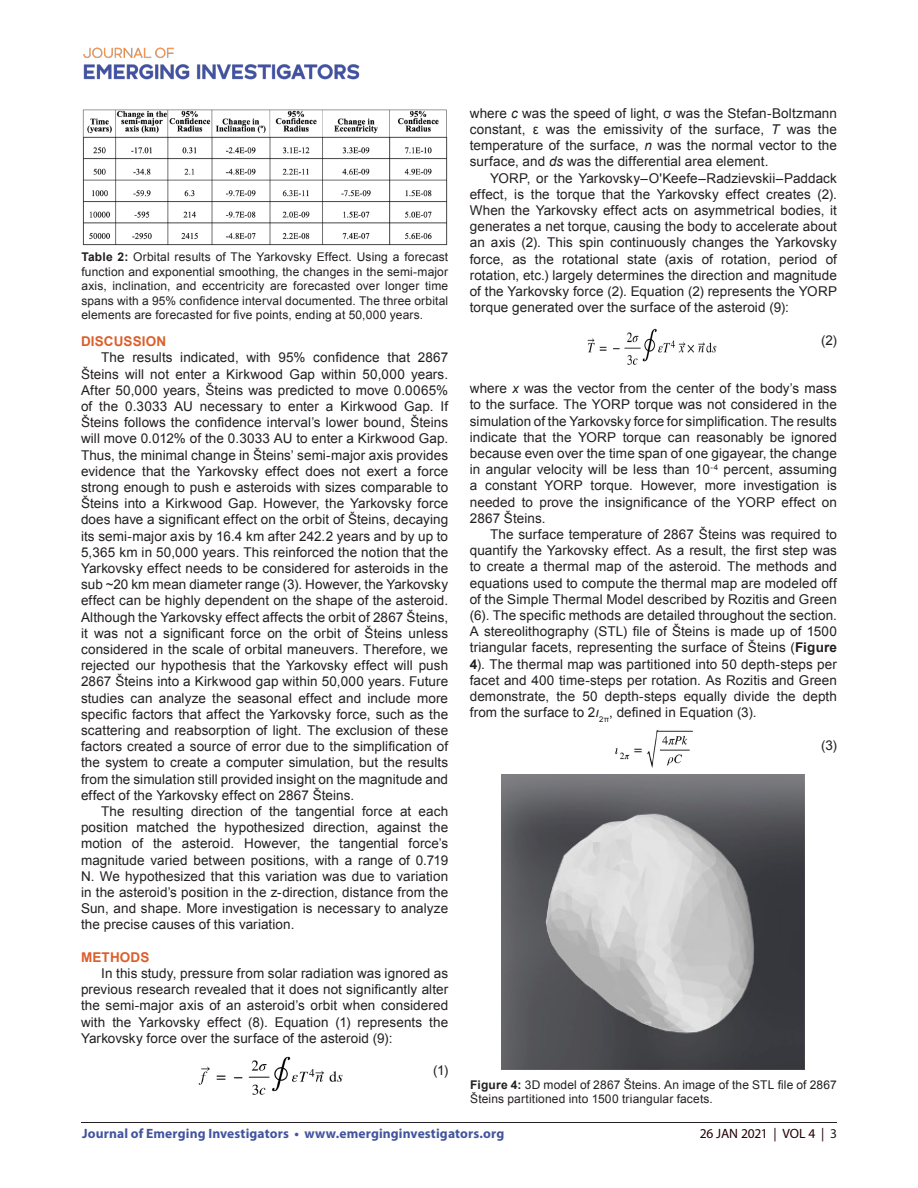
<style>
.page{position:relative;width:918px;height:1188px;background:#fff}
.page>*{position:absolute;margin:0;border:0;box-sizing:border-box;transform-origin:0 0}
.t1{font:13.5px/16.2px "Arial";letter-spacing:.005em;color:#231f20;text-align:justify}
.t2{font:700 13.5px "Myriad Pro";letter-spacing:.01em;color:#42549e}
.t3{font:700 13.5px "Arial";letter-spacing:.015em;color:#dc5f2b}
.t4{font:13.5px "Myriad Pro";letter-spacing:-.015em;color:#230000}
.t5{font:12px/14.4px "Arial";letter-spacing:.01em;color:#231f20}
.s1{font-weight:700}
.s2{font-style:italic}
.s3{color:#231f20}
</style>
<div class="page">
<hr style="left:81px;top:1122px;width:756px;height:1px;background:#231f20">
<img style="left:83px;top:47px;width:277px;height:33px">
<img style="left:501px;top:774px;width:304px;height:296px">
<img style="left:82px;top:109px;width:366px;height:136px">
<img style="left:198px;top:1056px;width:145px;height:39px">
<img style="left:587px;top:328px;width:130px;height:37px">
<img style="left:615px;top:730px;width:78px;height:38px">
<p class="t5" style="left:81px;top:250px;width:368px;text-align:justify"><span class="s1">Table 2:</span> Orbital results of The Yarkovsky Effect. Using a forecast function and exponential smoothing, the changes in the semi-major axis, inclination, and eccentricity are forecasted over longer time spans with a 95% confidence interval documented. The three orbital elements are forecasted for five points, ending at 50,000 years.</p>
<p class="t3" style="left:81px;top:333px;width:87px">DISCUSSION</p>
<p class="t1" style="left:81px;top:350px;width:369px;text-indent:20px">The results indicated, with 95% confidence that 2867<br>Šteins will not enter a Kirkwood Gap within 50,000 years.<br>After 50,000 years, Šteins was predicted to move 0.0065% of the 0.3033 AU necessary to enter a Kirkwood Gap. If Šteins follows the confidence interval’s lower bound, Šteins will move 0.012% of the 0.3033 AU to enter a Kirkwood Gap.<br>Thus, the minimal change in Šteins’ semi-major axis provides evidence that the Yarkovsky effect does not exert a force strong enough to push e asteroids with sizes comparable to Šteins into a Kirkwood Gap. However, the Yarkovsky force does have a significant effect on the orbit of Šteins, decaying its semi-major axis by 16.4 km after 242.2 years and by up to 5,365 km in 50,000 years. This reinforced the notion that the Yarkovsky effect needs to be considered for asteroids in the sub ~20 km mean diameter range (3). However, the Yarkovsky effect can be highly dependent on the shape of the asteroid.<br>Although the Yarkovsky effect affects the orbit of 2867 Šteins, it was not a significant force on the orbit of Šteins unless considered in the scale of orbital maneuvers. Therefore, we rejected our hypothesis that the Yarkovsky effect will push 2867 Šteins into a Kirkwood gap within 50,000 years. Future studies can analyze the seasonal effect and include more specific factors that affect the Yarkovsky force, such as the scattering and reabsorption of light. The exclusion of these factors created a source of error due to the simplification of the system to create a computer simulation, but the results from the simulation still provided insight on the magnitude and effect of the Yarkovsky effect on 2867 Šteins.</p>
<p class="t1" style="left:81px;top:803px;width:369px;text-indent:20px">The resulting direction of the tangential force at each position matched the hypothesized direction, against the motion of the asteroid. However, the tangential force’s magnitude varied between positions, with a range of 0.719<br>N. We hypothesized that this variation was due to variation in the asteroid’s position in the z-direction, distance from the Sun, and shape. More investigation is necessary to analyze the precise causes of this variation.</p>
<p class="t3" style="left:81px;top:948px;width:70px">METHODS</p>
<p class="t1" style="left:81px;top:965px;width:369px;text-indent:20px">In this study, pressure from solar radiation was ignored as previous research revealed that it does not significantly alter the semi-major axis of an asteroid’s orbit when considered with the Yarkovsky effect (8). Equation (1) represents the Yarkovsky force over the surface of the asteroid (9):</p>
<p class="t1" style="left:433px;top:1063px;width:16px">(1)</p>
<p class="t1" style="left:470px;top:105px;width:369px">where <span class="s2">c</span> was the speed of light, σ was the Stefan-Boltzmann constant, ε was the emissivity of the surface, <span class="s2">T</span> was the temperature of the surface, <span class="s2">n</span> was the normal vector to the surface, and <span class="s2">ds</span> was the differential area element.</p>
<p class="t1" style="left:470px;top:170px;width:369px;text-indent:20px">YORP, or the Yarkovsky–O'Keefe–Radzievskii–Paddack effect, is the torque that the Yarkovsky effect creates (2).<br>When the Yarkovsky effect acts on asymmetrical bodies, it generates a net torque, causing the body to accelerate about an axis (2). This spin continuously changes the Yarkovsky force, as the rotational state (axis of rotation, period of rotation, etc.) largely determines the direction and magnitude of the Yarkovsky force (2). Equation (2) represents the YORP torque generated over the surface of the asteroid (9):</p>
<p class="t1" style="left:821px;top:332px;width:17px">(2)</p>
<p class="t1" style="left:470px;top:381px;width:369px">where <span class="s2">x</span> was the vector from the center of the body’s mass to the surface. The YORP torque was not considered in the simulation of the Yarkovsky force for simplification. The results indicate that the YORP torque can reasonably be ignored because even over the time span of one gigayear, the change in angular velocity will be less than 10<sup>-4</sup> percent, assuming a constant YORP torque. However, more investigation is needed to prove the insignificance of the YORP effect on 2867 Šteins.</p>
<p class="t1" style="left:470px;top:526px;width:369px;text-indent:20px">The surface temperature of 2867 Šteins was required to quantify the Yarkovsky effect. As a result, the first step was to create a thermal map of the asteroid. The methods and equations used to compute the thermal map are modeled off of the Simple Thermal Model described by Rozitis and Green (6). The specific methods are detailed throughout the section.<br>A stereolithography (STL) file of Šteins is made up of 1500 triangular facets, representing the surface of Šteins (<span class="s1">Figure 4</span>). The thermal map was partitioned into 50 depth-steps per facet and 400 time-steps per rotation. As Rozitis and Green demonstrate, the 50 depth-steps equally divide the depth from the surface to 2<span class="s2">ι</span><sub>2π</sub>, defined in Equation (3).</p>
<p class="t1" style="left:821px;top:737px;width:17px">(3)</p>
<p class="t5" style="left:470px;top:1077px;width:368px"><span class="s1">Figure 4:</span> 3D model of 2867 Šteins. An image of the STL file of 2867<br>Šteins partitioned into 1500 triangular facets.</p>
<p class="t2" style="left:82px;top:1125px;width:424px">Journal of Emerging Investigators • www.emerginginvestigators.org</p>
<p class="t4" style="left:700px;top:1125px;width:139px">26 JAN 2021 | VOL 4 | <span class="s3">3</span></p>
</div>
